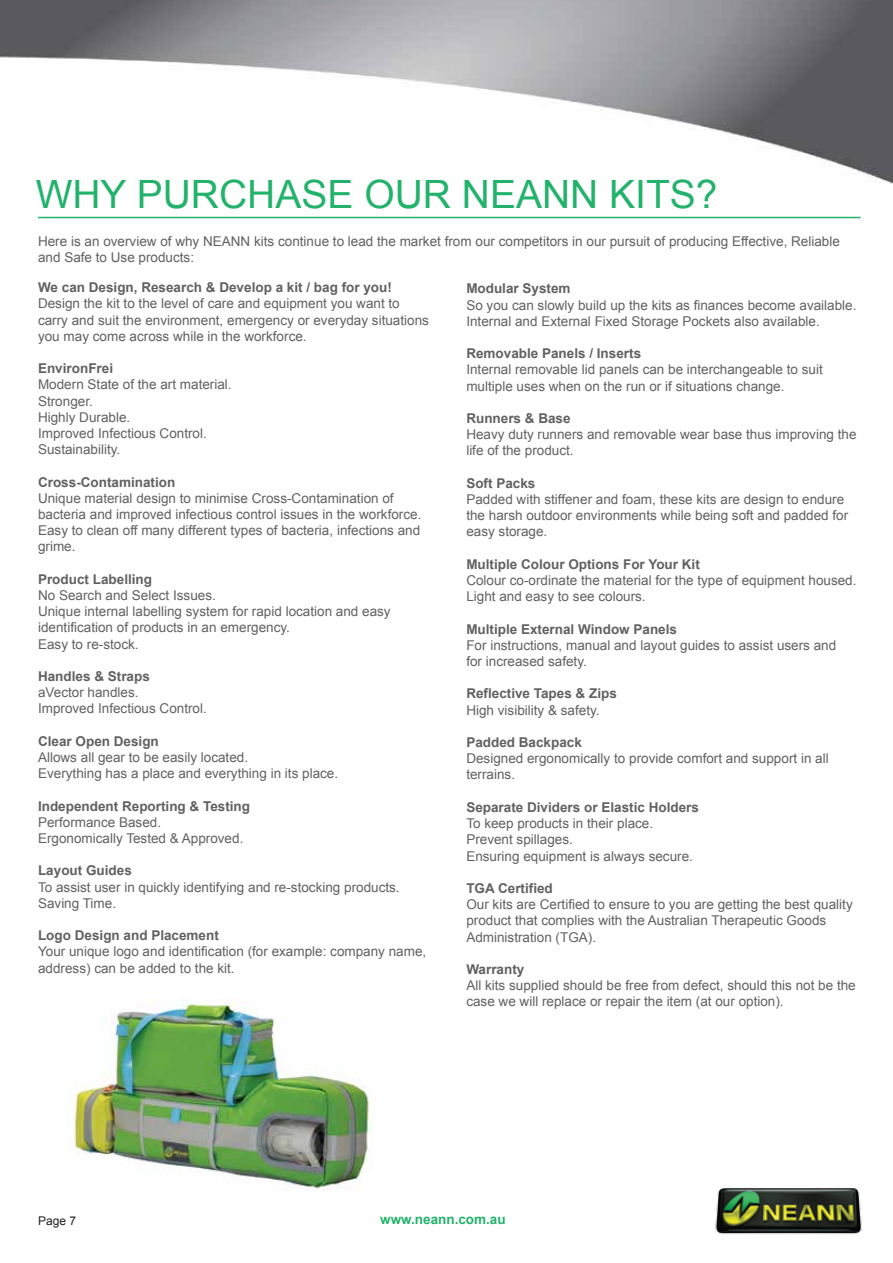
<style>
.page{position:relative;width:893px;height:1263px;background:#fff}
.page>*{position:absolute;margin:0;border:0;box-sizing:border-box;transform-origin:0 0}
.t1{font:39px "Arial";color:#23b26b}
.t2{font:13.5px/16.2px "Arial";color:#616161}
.t3{font:700 13.5px "Arial";color:#616161}
.t4{font:700 13.5px "Arial";color:#23b26b}
.t5{font:12px "Arial";color:#231f20}
</style>
<div class="page">
<img style="left:715px;top:1188px;width:147px;height:47px">
<hr style="left:38px;top:217px;width:823px;height:1px;background:#23b26b">
<img style="left:69px;top:1000px;width:305px;height:189px">
<img style="left:0;top:0;width:893px;height:184px">
<h1 class="t1" style="left:36px;top:169px;width:683px">WHY PURCHASE OUR NEANN KITS?</h1>
<p class="t2" style="left:38px;top:233px;width:803px">Here is an overview of why NEANN kits continue to lead the market from our competitors in our pursuit of producing Effective, Reliable and Safe to Use products:</p>
<p class="t3" style="left:38px;top:278px;width:355px">We can Design, Research &amp; Develop a kit / bag for you!</p>
<p class="t2" style="left:38px;top:296px;width:392px">Design the kit to the level of care and equipment you want to carry and suit the environment, emergency or everyday situations you may come across while in the workforce.</p>
<p class="t3" style="left:38px;top:359px;width:77px">EnvironFrei</p>
<p class="t2" style="left:38px;top:377px;width:195px">Modern State of the art material.<br>Stronger.<br>Highly Durable.<br>Improved Infectious Control.<br>Sustainability.</p>
<p class="t3" style="left:38px;top:473px;width:139px">Cross-Contamination</p>
<p class="t2" style="left:38px;top:490px;width:385px">Unique material design to minimise Cross-Contamination of bacteria and improved infectious control issues in the workforce.<br>Easy to clean off many different types of bacteria, infections and grime.</p>
<p class="t3" style="left:38px;top:570px;width:116px">Product Labelling</p>
<p class="t2" style="left:38px;top:587px;width:354px">No Search and Select Issues.<br>Unique internal labelling system for rapid location and easy identification of products in an emergency.<br>Easy to re-stock.</p>
<p class="t3" style="left:38px;top:667px;width:113px">Handles &amp; Straps</p>
<p class="t2" style="left:38px;top:684px;width:170px">aVector handles.<br>Improved Infectious Control.</p>
<p class="t3" style="left:38px;top:732px;width:122px">Clear Open Design</p>
<p class="t2" style="left:38px;top:749px;width:302px">Allows all gear to be easily located.<br>Everything has a place and everything in its place.</p>
<p class="t3" style="left:38px;top:797px;width:214px">Independent Reporting &amp; Testing</p>
<p class="t2" style="left:38px;top:814px;width:207px">Performance Based.<br>Ergonomically Tested &amp; Approved.</p>
<p class="t3" style="left:38px;top:862px;width:95px">Layout Guides</p>
<p class="t2" style="left:38px;top:879px;width:363px">To assist user in quickly identifying and re-stocking products.<br>Saving Time.</p>
<p class="t3" style="left:38px;top:926px;width:182px">Logo Design and Placement</p>
<p class="t2" style="left:38px;top:944px;width:390px">Your unique logo and identification (for example: company name, address) can be added to the kit.</p>
<p class="t3" style="left:466px;top:280px;width:106px">Modular System</p>
<p class="t2" style="left:466px;top:297px;width:392px">So you can slowly build up the kits as finances become available.<br>Internal and External Fixed Storage Pockets also available.</p>
<p class="t3" style="left:466px;top:344px;width:176px">Removable Panels / Inserts</p>
<p class="t2" style="left:466px;top:362px;width:358px">Internal removable lid panels can be interchangeable to suit multiple uses when on the run or if situations change.</p>
<p class="t3" style="left:466px;top:409px;width:106px">Runners &amp; Base</p>
<p class="t2" style="left:466px;top:426px;width:392px">Heavy duty runners and removable wear base thus improving the life of the product.</p>
<p class="t3" style="left:466px;top:474px;width:71px">Soft Packs</p>
<p class="t2" style="left:466px;top:491px;width:383px">Padded with stiffener and foam, these kits are design to endure the harsh outdoor environments while being soft and padded for easy storage.</p>
<p class="t3" style="left:466px;top:555px;width:235px">Multiple Colour Options For Your Kit</p>
<p class="t2" style="left:466px;top:572px;width:392px">Colour co-ordinate the material for the type of equipment housed.<br>Light and easy to see colours.</p>
<p class="t3" style="left:466px;top:620px;width:212px">Multiple External Window Panels</p>
<p class="t2" style="left:466px;top:637px;width:371px">For instructions, manual and layout guides to assist users and for increased safety.</p>
<p class="t3" style="left:466px;top:685px;width:152px">Reflective Tapes &amp; Zips</p>
<p class="t2" style="left:466px;top:702px;width:135px">High visibility &amp; safety.</p>
<p class="t3" style="left:466px;top:733px;width:117px">Padded Backpack</p>
<p class="t2" style="left:466px;top:750px;width:364px">Designed ergonomically to provide comfort and support in all terrains.</p>
<p class="t3" style="left:466px;top:798px;width:234px">Separate Dividers or Elastic Holders</p>
<p class="t2" style="left:466px;top:815px;width:228px">To keep products in their place.<br>Prevent spillages.<br>Ensuring equipment is always secure.</p>
<p class="t3" style="left:466px;top:879px;width:88px">TGA Certified</p>
<p class="t2" style="left:466px;top:896px;width:388px">Our kits are Certified to ensure to you are getting the best quality product that complies with the Australian Therapeutic Goods<br>Administration (TGA).</p>
<p class="t3" style="left:466px;top:960px;width:60px">Warranty</p>
<p class="t2" style="left:466px;top:977px;width:391px">All kits supplied should be free from defect, should this not be the case we will replace or repair the item (at our option).</p>
<p class="t5" style="left:38px;top:1213px;width:40px">Page 7</p>
<p class="t4" style="left:380px;top:1210px;width:127px">www.neann.com.au</p>
</div>
